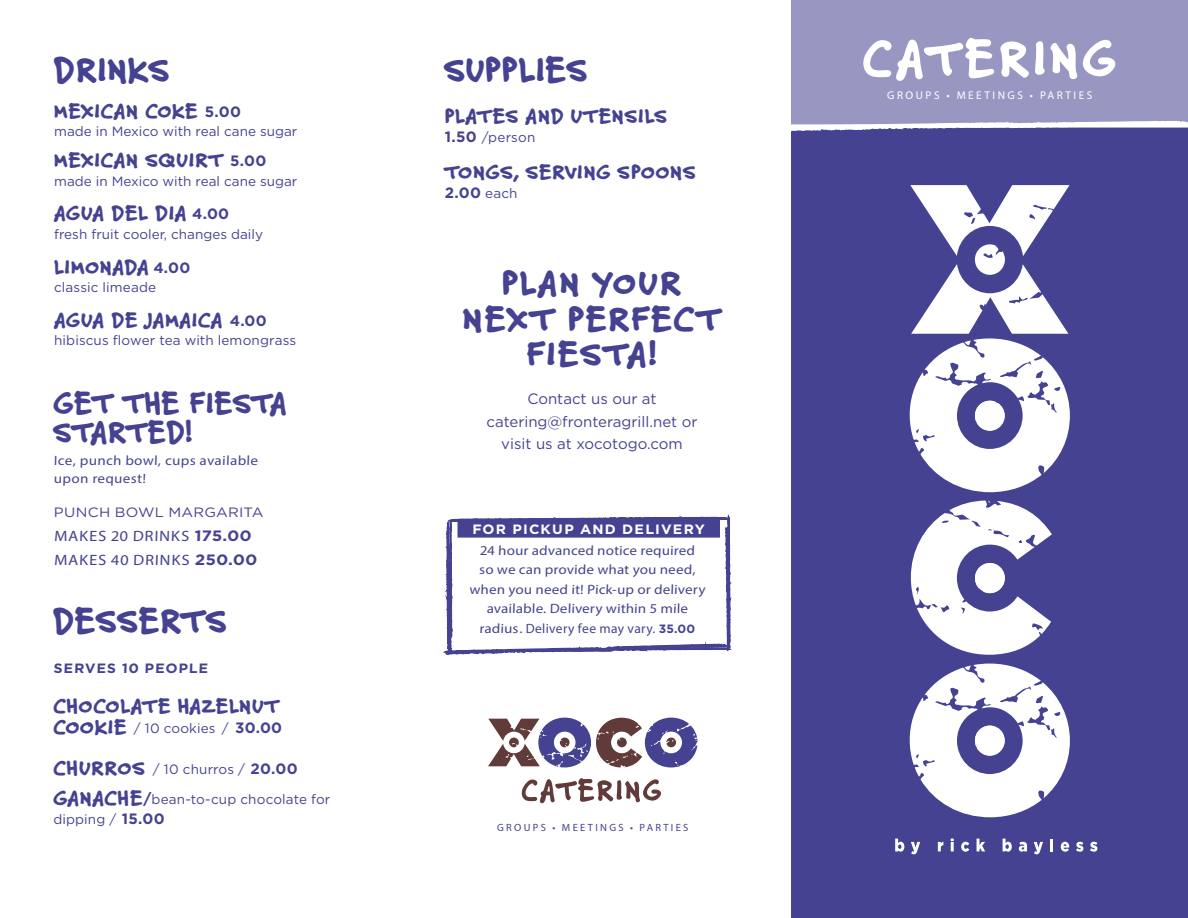
<style>
.page{position:relative;width:1188px;height:918px;background:#fff}
.page>*{position:absolute;margin:0;border:0;box-sizing:border-box;transform-origin:0 0}
.t1{font:800 52.5px "Felt Tip Roman";letter-spacing:.05em;color:#fff}
.Menu_Items{font:800 36px "Felt Tip Roman";color:#454391}
.t2{font:800 35.25px/35.2px "Felt Tip Roman";letter-spacing:.02em;color:#454391;text-align:center;scale:1.05 1}
.Menu_Items-2{font:800 31.5px/28.5px "Felt Tip Roman";color:#454391}
.Menu_Items-3{font:800 21px "Felt Tip Roman";letter-spacing:.01em;color:#454391;scale:1.05 1}
.t3{font:15px/22.5px "Gotham";color:#454391;text-align:center}
.Menu_Items-4{font:15px/24px "Myriad Pro";letter-spacing:.065em;color:#454391;scale:1.1 1}
.Menu_Items-5{font:700 15px "Gotham";color:#454391}
.Menu_Items-6{font:13.5px/19.5px "Gotham";color:#454391}
.Menu_Items-7{font:13.5px/19.5px "Myriad Pro";letter-spacing:.025em;color:#454391;scale:1.1 1}
.Menu_Items-8{font:700 13.5px "Gotham";letter-spacing:.085em;color:#fff;scale:1.05 1}
.Menu_Items-9{font:13.5px "Gotham";color:#454391;scale:1.1 1}
.Menu_Items-10{font:700 13.5px "Gotham";color:#454391;scale:1.05 1}
.Menu_Items-11{font:11.25px "Myriad Pro";letter-spacing:.22em;color:#fff}
.t4{font:10.5px "Myriad Pro";letter-spacing:.22em;color:#454391}
.s1{font-family:"Gotham";font-weight:700;font-size:15px}
.s2{font-family:"Gotham";font-weight:700}
.s3{font-family:"Felt Tip Roman";font-weight:800;font-size:21px}
.s4{font-weight:700;font-size:15px}
.s5{font-weight:400;font-size:13.5px}
.s6{font-family:"Gotham";font-weight:700;font-size:12px}
</style>
<div class="page">
<div style="left:792px;top:126px;width:396px;height:792px;background:#454391"></div>
<div style="left:792px;top:0;width:396px;height:126px;background:#9897c2"></div>
<svg style="left:791px;top:112px;width:397px;height:24px"></svg>
<svg style="left:895px;top:839px;width:9px;height:13px"></svg>
<svg style="left:911px;top:842px;width:9px;height:12px"></svg>
<svg style="left:938px;top:842px;width:5px;height:9px"></svg>
<svg style="left:951px;top:839px;width:3px;height:12px"></svg>
<svg style="left:961px;top:842px;width:8px;height:10px"></svg>
<svg style="left:977px;top:839px;width:8px;height:12px"></svg>
<svg style="left:1003px;top:839px;width:9px;height:13px"></svg>
<svg style="left:1019px;top:842px;width:8px;height:10px"></svg>
<svg style="left:1034px;top:842px;width:9px;height:12px"></svg>
<svg style="left:1050px;top:839px;width:3px;height:12px"></svg>
<svg style="left:1061px;top:842px;width:8px;height:10px"></svg>
<svg style="left:1076px;top:842px;width:7px;height:10px"></svg>
<svg style="left:1090px;top:842px;width:7px;height:10px"></svg>
<svg style="left:910px;top:185px;width:160px;height:307px"></svg>
<svg style="left:910px;top:664px;width:160px;height:153px"></svg>
<svg style="left:911px;top:501px;width:141px;height:154px"></svg>
<svg style="left:522px;top:778px;width:139px;height:25px"></svg>
<svg style="left:488px;top:718px;width:210px;height:49px"></svg>
<svg style="left:443px;top:514px;width:289px;height:141px"></svg>
<div style="left:458px;top:519px;width:262px;height:19px;background:#454391;border:2px solid #454391"></div>
<p class="Menu_Items" style="left:54px;top:43px;width:118px">DRINKS</p>
<p class="Menu_Items-3" style="left:54px;top:96px;width:180px">MEXICAN COKE <span class="s1">5.00</span></p>
<p class="Menu_Items-6" style="left:54px;top:122px;width:245px">made in Mexico with real cane sugar</p>
<p class="Menu_Items-3" style="left:54px;top:145px;width:204px">MEXICAN SQUIRT <span class="s1">5.00</span></p>
<p class="Menu_Items-6" style="left:54px;top:171px;width:245px">made in Mexico with real cane sugar</p>
<p class="Menu_Items-3" style="left:54px;top:198px;width:168px">AGUA DEL DIA <span class="s1">4.00</span></p>
<p class="Menu_Items-6" style="left:54px;top:224px;width:210px">fresh fruit cooler, changes daily</p>
<p class="Menu_Items-3" style="left:54px;top:251px;width:131px">LIMONADA <span class="s1">4.00</span></p>
<p class="Menu_Items-6" style="left:54px;top:277px;width:104px">classic limeade</p>
<p class="Menu_Items-3" style="left:54px;top:305px;width:204px">AGUA DE JAMAICA <span class="s1">4.00</span></p>
<p class="Menu_Items-6" style="left:54px;top:331px;width:244px">hibiscus flower tea with lemongrass</p>
<p class="Menu_Items-2" style="left:54px;top:388px;width:235px">GET THE FIESTA<br>STARTED!</p>
<p class="Menu_Items-7" style="left:54px;top:451px;width:187px;line-height:18px">Ice, punch bowl, cups available upon request!</p>
<p class="Menu_Items-9" style="left:54px;top:503px;width:192px">PUNCH BOWL MARGARITA</p>
<p class="Menu_Items-4" style="left:54px;top:523px;width:187px">MAKES 20 DRINKS <span class="s2">175.00<br></span>MAKES 40 DRINKS <span class="s2">250.00</span></p>
<p class="Menu_Items" style="left:53px;top:594px;width:176px">DESSERTS</p>
<p class="Menu_Items-10" style="left:53px;top:659px;width:149px">SERVES 10 PEOPLE</p>
<p class="Menu_Items-3" style="left:53px;top:691px;width:217px">CHOCOLATE HAZELNUT</p>
<p class="Menu_Items-6" style="left:53px;top:718px;width:230px"><span class="s3">COOKIE</span> / 10 cookies / <span class="s4">30.00</span></p>
<p class="Menu_Items-6" style="left:53px;top:759px;width:246px"><span class="s3">CHURROS</span> / 10 churros / <span class="s4">20.00</span></p>
<p class="Menu_Items-6" style="left:53px;top:789px;width:279px"><span class="s3">GANACHE</span><span class="s4">/</span>bean-to-cup chocolate for dipping / <span class="s4">15.00</span></p>
<p class="Menu_Items" style="left:445px;top:43px;width:145px">SUPPLIES</p>
<p class="Menu_Items-3" style="left:445px;top:101px;width:214px">PLATES AND UTENSILS</p>
<p class="Menu_Items-6" style="left:445px;top:127px;width:92px"><span class="s4">1.50</span> /person</p>
<p class="Menu_Items-3" style="left:445px;top:157px;width:241px">TONGS, SERVING SPOONS</p>
<p class="Menu_Items-5" style="left:445px;top:183px;width:74px">2.00 <span class="s5">each</span></p>
<p class="t2" style="left:462px;top:264px;width:248px">PLAN YOUR<br>NEXT PERFECT<br>FIESTA!</p>
<p class="t3" style="left:486px;top:387px;width:213px">Contact us our at catering@fronteragrill.net or visit us at xocotogo.com</p>
<p class="Menu_Items-8" style="left:472px;top:520px;width:223px">FOR PICKUP AND DELIVERY</p>
<p class="Menu_Items-7" style="left:469px;top:540px;width:217px;text-align:center">24 hour advanced notice required<br>so we can provide what you need, when you need it! Pick-up or delivery available. Delivery within 5 mile radius. Delivery fee may vary. <span class="s6">35.00</span></p>
<p class="t4" style="left:497px;top:821px;width:193px">GROUPS • MEETINGS • PARTIES</p>
<p class="t1" style="left:863px;top:20px;width:256px">CATERING</p>
<p class="Menu_Items-11" style="left:887px;top:89px;width:207px">GROUPS • MEETINGS • PARTIES</p>
</div>
